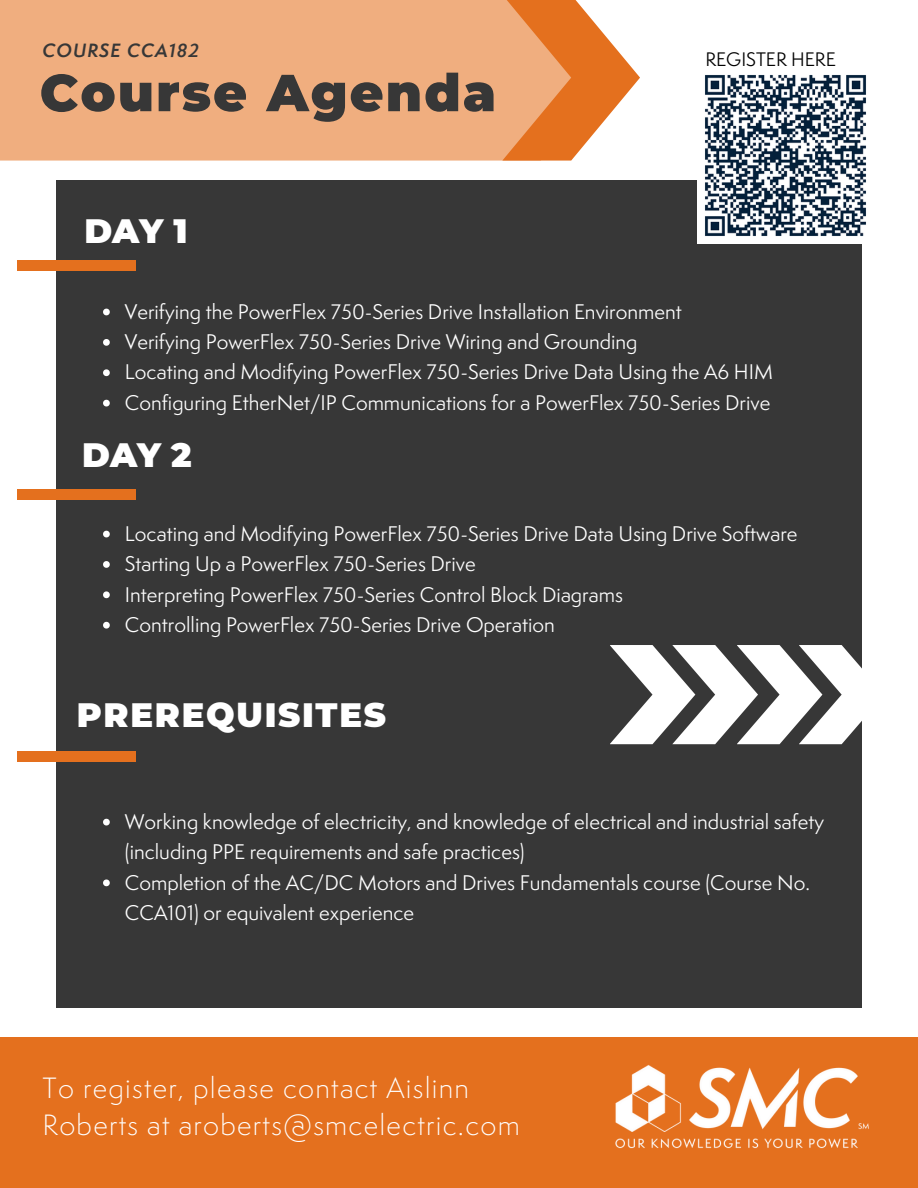
<style>
.page{position:relative;width:918px;height:1188px;background:#fff}
.page>*{position:absolute;margin:0;border:0;box-sizing:border-box;transform-origin:0 0}
.t1{font:900 52.05px "Montserrat";letter-spacing:.04em;color:#373737}
.t2{font:900 33.75px "Montserrat";letter-spacing:.05em;color:#fff}
.t3{font:300 27px/37.2px "Semplicita Pro";letter-spacing:.045em;color:#fff}
.t4{font:19.5px/30.3px "Semplicita Pro";color:#fff}
.t5{font:18px "Semplicita Pro";color:#000}
.t6{font:italic 600 17.7px "Semplicita Pro";letter-spacing:.06em;color:#373737}
</style>
<div class="page">
<div style="left:56px;top:180px;width:806px;height:828px;background:#373737"></div>
<div style="left:17px;top:261px;width:119px;height:10px;background:#e4701e"></div>
<div style="left:17px;top:490px;width:119px;height:10px;background:#e4701e"></div>
<div style="left:0;top:1037px;width:918px;height:151px;background:#e4701e"></div>
<img style="left:615px;top:1065px;width:254px;height:84px">
<svg style="left:610px;top:645px;width:252px;height:99px"></svg>
<div style="left:0;top:0;width:572px;height:161px;background:#f0ae7f"></div>
<svg style="left:502px;top:0;width:138px;height:160px"></svg>
<div style="left:17px;top:752px;width:119px;height:10px;background:#e4701e"></div>
<svg style="left:103px;top:309px;width:7px;height:6px"></svg>
<svg style="left:103px;top:339px;width:7px;height:7px"></svg>
<svg style="left:103px;top:369px;width:7px;height:7px"></svg>
<svg style="left:103px;top:400px;width:7px;height:6px"></svg>
<svg style="left:103px;top:531px;width:7px;height:6px"></svg>
<svg style="left:103px;top:561px;width:7px;height:7px"></svg>
<svg style="left:103px;top:591px;width:7px;height:7px"></svg>
<svg style="left:103px;top:622px;width:7px;height:7px"></svg>
<svg style="left:103px;top:819px;width:7px;height:6px"></svg>
<svg style="left:103px;top:879px;width:7px;height:7px"></svg>
<img style="left:698px;top:75px;width:168px;height:168px">
<h5 class="t6" style="left:42px;top:38px;width:158px">COURSE CCA182</h5>
<h1 class="t1" style="left:40px;top:61px;width:458px">Course Agenda</h1>
<p class="t2" style="left:84px;top:210px;width:105px">DAY 1</p>
<h3 class="t5" style="left:705px;top:46px;width:132px">REGISTER HERE</h3>
<p class="t4" style="left:125px;top:296px;width:558px">Verifying the PowerFlex 750-Series Drive Installation Environment</p>
<p class="t4" style="left:125px;top:326px;width:514px">Verifying PowerFlex 750-Series Drive Wiring and Grounding</p>
<p class="t4" style="left:125px;top:357px;width:650px">Locating and Modifying PowerFlex 750-Series Drive Data Using the A6 HIM</p>
<p class="t4" style="left:125px;top:387px;width:647px">Configuring EtherNet/IP Communications for a PowerFlex 750-Series Drive</p>
<h2 class="t2" style="left:82px;top:434px;width:111px">DAY 2</h2>
<h2 class="t4" style="left:125px;top:518px;width:674px">Locating and Modifying PowerFlex 750-Series Drive Data Using Drive Software</h2>
<p class="t4" style="left:125px;top:548px;width:352px">Starting Up a PowerFlex 750-Series Drive</p>
<p class="t4" style="left:125px;top:579px;width:500px">Interpreting PowerFlex 750-Series Control Block Diagrams</p>
<p class="t4" style="left:125px;top:609px;width:432px">Controlling PowerFlex 750-Series Drive Operation</p>
<p class="t2" style="left:77px;top:694px;width:311px">PREREQUISITES</p>
<h2 class="t4" style="left:125px;top:806px;width:701px">Working knowledge of electricity, and knowledge of electrical and industrial safety (including PPE requirements and safe practices)</h2>
<p class="t4" style="left:125px;top:867px;width:687px">Completion of the AC/DC Motors and Drives Fundamentals course (Course No.<br>CCA101) or equivalent experience</p>
<p class="t3" style="left:42px;top:1069px;width:479px">To register, please contact Aislinn<br>Roberts at aroberts@smcelectric.com</p>
</div>
